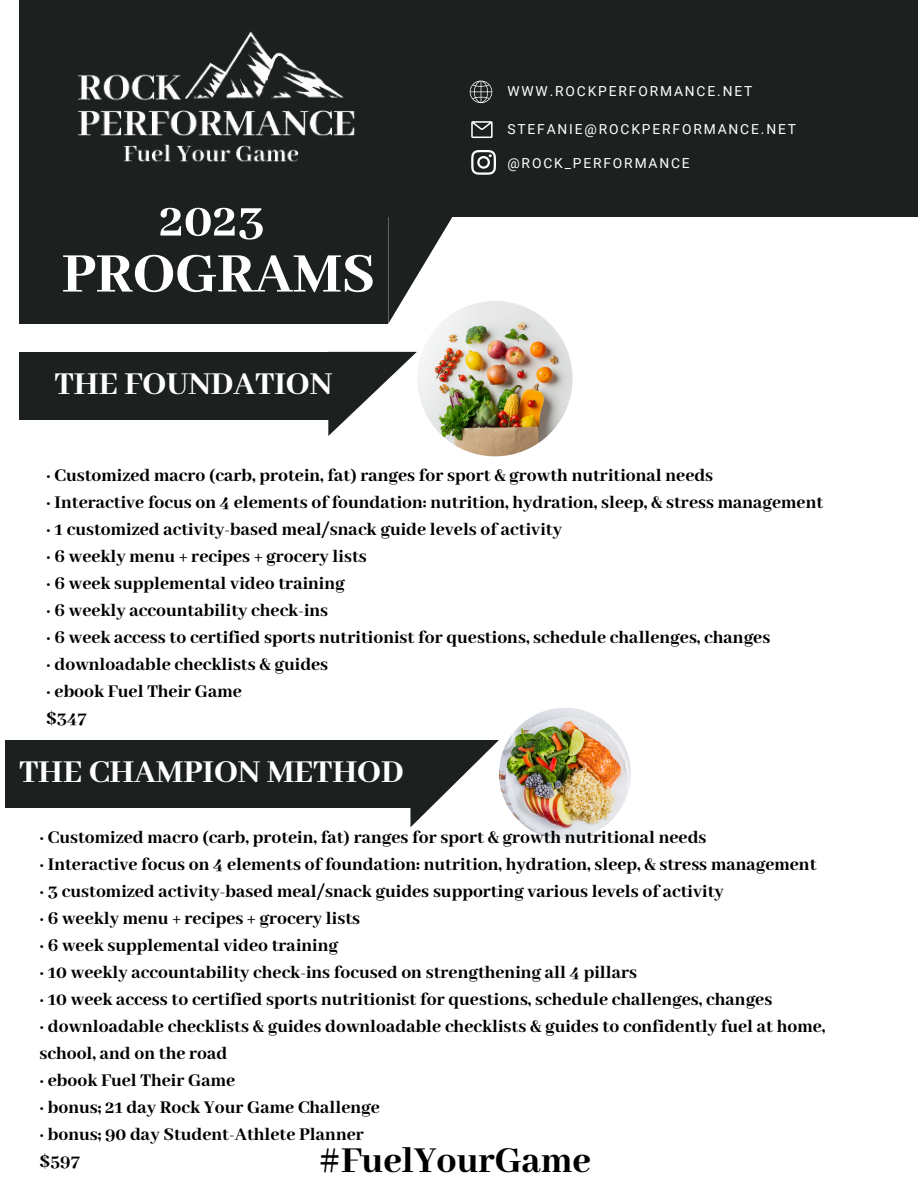
<style>
.page{position:relative;width:918px;height:1188px;background:#fff}
.page>*{position:absolute;margin:0;border:0;box-sizing:border-box;transform-origin:0 0}
.t1{font:800 61.8px "Abhaya Libre";color:#fff}
.t2{font:800 51.75px "Abhaya Libre";color:#fff}
.t3{font:800 39.75px "Abhaya Libre";color:#000}
.t4{font:800 34.8px "Abhaya Libre";color:#fff}
.t5{font:800 19.5px/27px "Abhaya Libre";color:#000}
.t6{font:13.8px "Roboto";letter-spacing:.135em;color:#fff}
</style>
<div class="page">
<div style="left:19px;top:0;width:899px;height:217px;background:#1c2120"></div>
<div style="left:19px;top:213px;width:369px;height:111px;background:#1c2120"></div>
<svg style="left:388px;top:217px;width:65px;height:107px"></svg>
<svg style="left:470px;top:81px;width:22px;height:22px"></svg>
<svg style="left:471px;top:121px;width:22px;height:17px"></svg>
<svg style="left:471px;top:150px;width:25px;height:25px"></svg>
<div style="left:19px;top:352px;width:310px;height:67px;background:#1c2120"></div>
<svg style="left:328px;top:352px;width:89px;height:84px"></svg>
<img style="left:417px;top:301px;width:156px;height:155px;border-radius:50%">
<div style="left:5px;top:740px;width:417px;height:67px;background:#1c2120"></div>
<svg style="left:410px;top:740px;width:89px;height:87px"></svg>
<img style="left:499px;top:708px;width:132px;height:132px;border-radius:50%">
<img style="left:77px;top:31px;width:278px;height:131px">
<p class="t2" style="left:159px;top:192px;width:107px">2023</p>
<p class="t1" style="left:62px;top:240px;width:315px">PROGRAMS</p>
<p class="t4" style="left:55px;top:365px;width:279px">THE FOUNDATION</p>
<p class="t6" style="left:507px;top:83px;width:246px">WWW.ROCKPERFORMANCE.NET</p>
<p class="t6" style="left:507px;top:121px;width:290px">STEFANIE@ROCKPERFORMANCE.NET</p>
<p class="t6" style="left:507px;top:155px;width:184px">@ROCK_PERFORMANCE</p>
<p class="t5" style="left:46px;top:462px;width:669px">· Customized macro (carb, protein, fat) ranges for sport &amp; growth nutritional needs</p>
<p class="t5" style="left:46px;top:489px;width:779px">· Interactive focus on 4 elements of foundation: nutrition, hydration, sleep, &amp; stress management</p>
<p class="t5" style="left:46px;top:516px;width:517px">· 1 customized activity-based meal/snack guide levels of activity</p>
<p class="t5" style="left:46px;top:543px;width:322px">· 6 weekly menu + recipes + grocery lists</p>
<p class="t5" style="left:46px;top:570px;width:300px">· 6 week supplemental video training</p>
<p class="t5" style="left:46px;top:597px;width:284px">· 6 weekly accountability check-ins</p>
<p class="t5" style="left:46px;top:624px;width:726px">· 6 week access to certified sports nutritionist for questions, schedule challenges, changes</p>
<p class="t5" style="left:46px;top:651px;width:284px">· downloadable checklists &amp; guides</p>
<p class="t5" style="left:46px;top:678px;width:197px">· ebook Fuel Their Game</p>
<p class="t5" style="left:46px;top:705px;width:42px">$347</p>
<p class="t4" style="left:19px;top:753px;width:386px">THE CHAMPION METHOD</p>
<p class="t5" style="left:39px;top:825px;width:669px">· Customized macro (carb, protein, fat) ranges for sport &amp; growth nutritional needs</p>
<p class="t5" style="left:39px;top:852px;width:779px">· Interactive focus on 4 elements of foundation: nutrition, hydration, sleep, &amp; stress management</p>
<p class="t5" style="left:39px;top:879px;width:686px">· 3 customized activity-based meal/snack guides supporting various levels of activity</p>
<p class="t5" style="left:39px;top:906px;width:322px">· 6 weekly menu + recipes + grocery lists</p>
<p class="t5" style="left:39px;top:933px;width:300px">· 6 week supplemental video training</p>
<p class="t5" style="left:39px;top:960px;width:599px">· 10 weekly accountability check-ins focused on strengthening all 4 pillars</p>
<p class="t5" style="left:39px;top:987px;width:734px">· 10 week access to certified sports nutritionist for questions, schedule challenges, changes</p>
<p class="t5" style="left:39px;top:1014px;width:788px">· downloadable checklists &amp; guides downloadable checklists &amp; guides to confidently fuel at home, school, and on the road</p>
<p class="t5" style="left:39px;top:1068px;width:197px">· ebook Fuel Their Game</p>
<p class="t5" style="left:39px;top:1095px;width:342px">· bonus; 21 day Rock Your Game Challenge</p>
<p class="t5" style="left:39px;top:1122px;width:326px">· bonus; 90 day Student-Athlete Planner</p>
<p class="t5" style="left:39px;top:1149px;width:42px">$597</p>
<p class="t3" style="left:319px;top:1138px;width:274px">#FuelYourGame</p>
</div>
